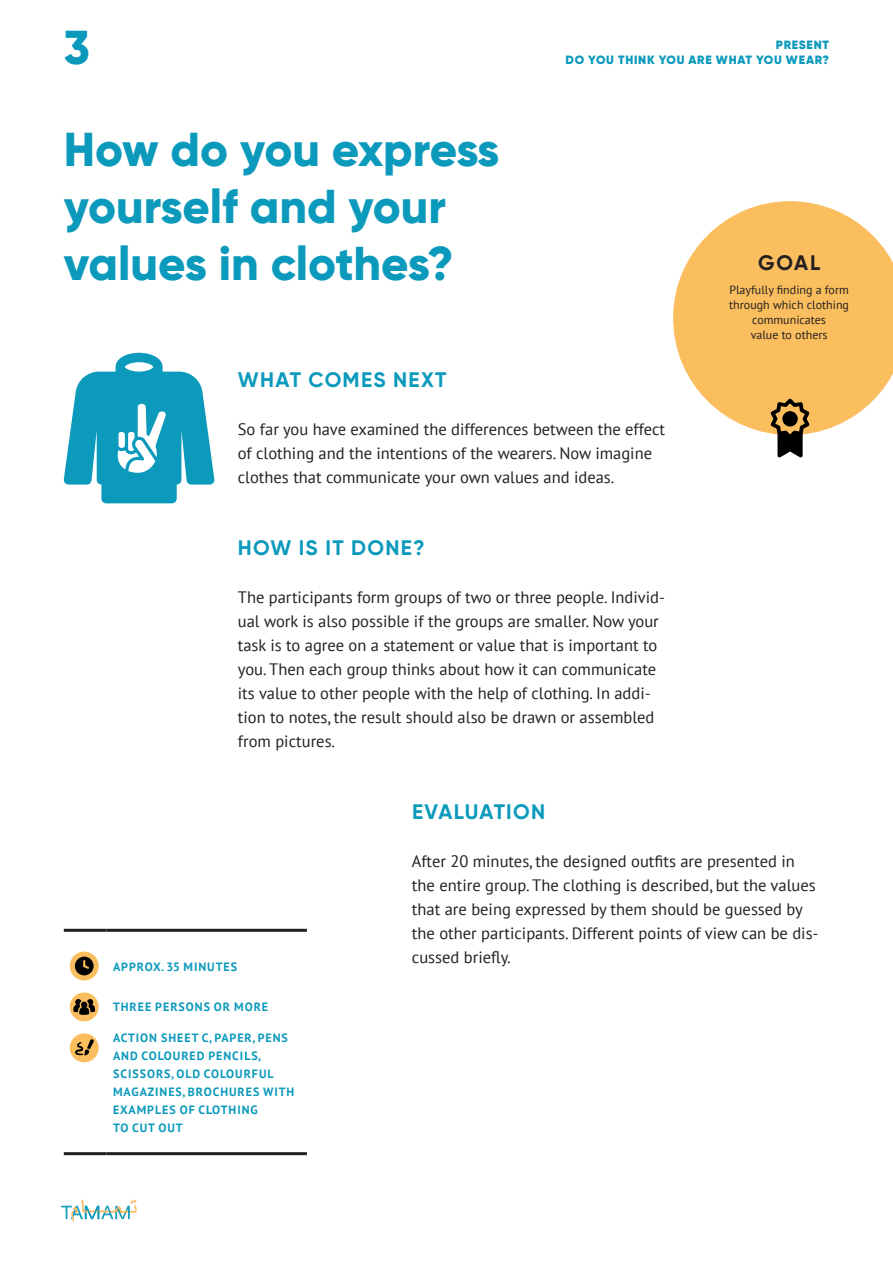
<style>
.page{position:relative;width:893px;height:1263px;background:#fff}
.page>*{position:absolute;margin:0;border:0;box-sizing:border-box;transform-origin:0 0}
.t1{font:800 47.55px/57px "Gilroy";color:#0b99bc}
.t2{font:700 21px "Gilroy";letter-spacing:.06em;color:#0b99bc}
.t3{font:700 21px "Gilroy";color:#231f20}
.t4{font:16.5px/24px "PT Sans";color:#231f20}
.t5{font:700 12px/18px "PT Sans";letter-spacing:.08em;color:#0b99bc}
.t6{font:12px/15px "PT Sans";color:#231f20;text-align:center}
.t7{font:900 12px/14.4px "Gilroy";letter-spacing:.06em;color:#0b99bc;text-align:right}
</style>
<div class="page">
<svg style="left:64px;top:353px;width:150px;height:150px"></svg>
<hr style="left:64px;top:929px;width:43px;height:3px;background:#231f20">
<hr style="left:107px;top:929px;width:200px;height:3px;background:#231f20">
<hr style="left:64px;top:1152px;width:43px;height:3px;background:#231f20">
<hr style="left:107px;top:1152px;width:200px;height:3px;background:#231f20">
<div style="left:70px;top:951px;width:29px;height:29px;background:#fbbe5e;border-radius:50%"></div>
<svg style="left:75px;top:957px;width:19px;height:18px"></svg>
<div style="left:70px;top:992px;width:29px;height:29px;background:#fbbe5e;border-radius:50%"></div>
<svg style="left:73px;top:999px;width:22px;height:16px"></svg>
<div style="left:70px;top:1033px;width:29px;height:29px;background:#fbbe5e;border-radius:50%"></div>
<svg style="left:75px;top:1039px;width:19px;height:16px"></svg>
<svg style="left:673px;top:201px;width:220px;height:233px;fill:#fbbe5e"></svg>
<svg style="left:771px;top:399px;width:38px;height:58px"></svg>
<div style="left:782px;top:411px;width:16px;height:15px;background:#000;border-radius:50%"></div>
<svg style="left:61px;top:1199px;width:76px;height:24px"></svg>
<h1 class="t1" style="left:64px;top:18px;width:28px">3</h1>
<h1 class="t1" style="left:64px;top:121px;width:437px">How do you express yourself and your values in clothes?</h1>
<p class="t7" style="left:566px;top:38px;width:265px">PRESENT<br>DO YOU THINK YOU ARE WHAT YOU WEAR?</p>
<p class="t3" style="left:758px;top:250px;width:64px">GOAL</p>
<p class="t6" style="left:729px;top:282px;width:121px">Playfully finding a form through which clothing communicates<br>value to others</p>
<p class="t2" style="left:238px;top:367px;width:210px">WHAT COMES NEXT</p>
<p class="t4" style="left:238px;top:417px;width:429px">So far you have examined the differences between the effect of clothing and the intentions of the wearers. Now imagine clothes that communicate your own values and ideas.</p>
<p class="t2" style="left:238px;top:535px;width:188px">HOW IS IT DONE?</p>
<p class="t4" style="left:238px;top:585px;width:429px">The participants form groups of two or three people. Individ&shy;ual work is also possible if the groups are smaller. Now your task is to agree on a statement or value that is important to you. Then each group thinks about how it can communicate its value to other people with the help of clothing. In addi&shy;tion to notes, the result should also be drawn or assembled from pictures.</p>
<p class="t5" style="left:113px;top:957px;width:125px">APPROX. 35 MINUTES</p>
<p class="t5" style="left:113px;top:998px;width:157px">THREE PERSONS OR MORE</p>
<p class="t5" style="left:113px;top:1029px;width:183px">ACTION SHEET C, PAPER, PENS<br>AND COLOURED PENCILS,<br>SCISSORS, OLD COLOURFUL<br>MAGAZINES, BROCHURES WITH<br>EXAMPLES OF CLOTHING<br>TO CUT OUT</p>
<p class="t2" style="left:412px;top:799px;width:135px">EVALUATION</p>
<p class="t4" style="left:412px;top:849px;width:408px">After 20 minutes, the designed outfits are presented in the entire group. The clothing is described, but the values that are being expressed by them should be guessed by the other participants. Different points of view can be dis&shy;cussed briefly.</p>
</div>
